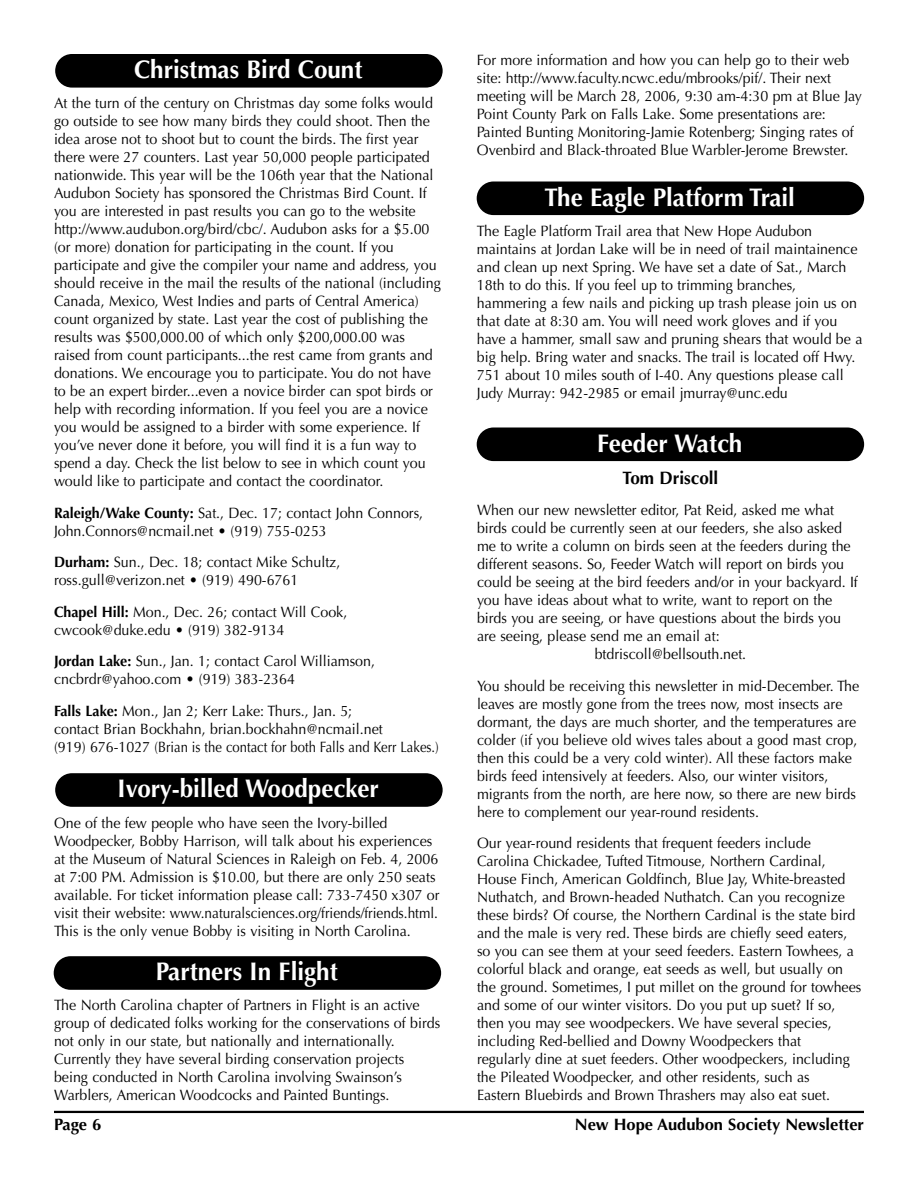
<style>
.page{position:relative;width:918px;height:1188px;background:#fff}
.page>*{position:absolute;margin:0;border:0;box-sizing:border-box;transform-origin:0 0}
.t1{font:700 25.5px "Optima";color:#fff;scale:.95 1}
.t2{font:700 18px "Optima";color:#000;scale:.95 1}
.t3{font:700 16.5px "Optima";color:#000}
.t4{font:15px/18px "Optima";color:#000;scale:.95 1}
.s1{font-weight:700}
</style>
<div class="page">
<hr style="left:54px;top:1111px;width:810px;height:2px;background:#000">
<div style="left:55px;top:54px;width:388px;height:34px;background:#000;border-radius:17px"></div>
<div style="left:477px;top:182px;width:387px;height:33px;background:#000;border-radius:17px"></div>
<div style="left:477px;top:428px;width:387px;height:33px;background:#000;border-radius:17px"></div>
<div style="left:55px;top:773px;width:388px;height:34px;background:#000;border-radius:17px"></div>
<div style="left:54px;top:956px;width:387px;height:34px;background:#000;border-radius:17px"></div>
<h1 class="t1" style="left:134px;top:59px;width:242px">Christmas Bird Count</h1>
<p class="t4" style="left:54px;top:95px;width:409px">At the turn of the century on Christmas day some folks would go outside to see how many birds they could shoot. Then the idea arose not to shoot but to count the birds. The first year there were 27 counters. Last year 50,000 people participated nationwide. This year will be the 106th year that the National Audubon Society has sponsored the Christmas Bird Count. If you are interested in past results you can go to the website http://www.audubon.org/bird/cbc/. Audubon asks for a $5.00 (or more) donation for participating in the count. If you participate and give the compiler your name and address, you should receive in the mail the results of the national (including Canada, Mexico, West Indies and parts of Central America) count organized by state. Last year the cost of publishing the results was $500,000.00 of which only $200,000.00 was raised from count participants...the rest came from grants and donations. We encourage you to participate. You do not have to be an expert birder...even a novice birder can spot birds or help with recording information. If you feel you are a novice you would be assigned to a birder with some experience. If you’ve never done it before, you will find it is a fun way to spend a day. Check the list below to see in which count you would like to participate and contact the coordinator.</p>
<p class="t4" style="left:54px;top:505px;width:390px"><span class="s1">Raleigh/Wake County:</span> Sat., Dec. 17; contact John Connors,<br>John.Connors@ncmail.net • (919) 755-0253</p>
<p class="t4" style="left:54px;top:554px;width:303px"><span class="s1">Durham:</span> Sun., Dec. 18; contact Mike Schultz, ross.gull@verizon.net • (919) 490-6761</p>
<p class="t4" style="left:54px;top:604px;width:310px"><span class="s1">Chapel Hill:</span> Mon., Dec. 26; contact Will Cook, cwcook@duke.edu • (919) 382-9134</p>
<p class="t4" style="left:54px;top:653px;width:340px"><span class="s1">Jordan Lake:</span> Sun., Jan. 1; contact Carol Williamson, cncbrdr@yahoo.com • (919) 383-2364</p>
<p class="t4" style="left:54px;top:703px;width:407px"><span class="s1">Falls Lake:</span> Mon., Jan 2; Kerr Lake: Thurs., Jan. 5;<br>contact Brian Bockhahn, brian.bockhahn@ncmail.net<br>(919) 676-1027 (Brian is the contact for both Falls and Kerr Lakes.)</p>
<h1 class="t1" style="left:118px;top:778px;width:277px">Ivory-billed Woodpecker</h1>
<p class="t4" style="left:54px;top:815px;width:407px">One of the few people who have seen the Ivory-billed Woodpecker, Bobby Harrison, will talk about his experiences at the Museum of Natural Sciences in Raleigh on Feb. 4, 2006 at 7:00 PM. Admission is $10.00, but there are only 250 seats available. For ticket information please call: 733-7450 x307 or visit their website: www.naturalsciences.org/friends/friends.html.<br>This is the only venue Bobby is visiting in North Carolina.</p>
<h1 class="t1" style="left:156px;top:961px;width:193px">Partners In Flight</h1>
<p class="t4" style="left:54px;top:997px;width:408px">The North Carolina chapter of Partners in Flight is an active group of dedicated folks working for the conservations of birds not only in our state, but nationally and internationally.<br>Currently they have several birding conservation projects being conducted in North Carolina involving Swainson’s Warblers, American Woodcocks and Painted Buntings.</p>
<p class="t4" style="left:477px;top:53px;width:407px">For more information and how you can help go to their web site: http://www.faculty.ncwc.edu/mbrooks/pif/. Their next meeting will be March 28, 2006, 9:30 am-4:30 pm at Blue Jay Point County Park on Falls Lake. Some presentations are:<br>Painted Bunting Monitoring-Jamie Rotenberg; Singing rates of Ovenbird and Black-throated Blue Warbler-Jerome Brewster.</p>
<h1 class="t1" style="left:545px;top:186px;width:265px">The Eagle Platform Trail</h1>
<p class="t4" style="left:477px;top:224px;width:407px">The Eagle Platform Trail area that New Hope Audubon maintains at Jordan Lake will be in need of trail maintainence and clean up next Spring. We have set a date of Sat., March 18th to do this. If you feel up to trimming branches, hammering a few nails and picking up trash please join us on that date at 8:30 am. You will need work gloves and if you have a hammer, small saw and pruning shears that would be a big help. Bring water and snacks. The trail is located off Hwy.<br>751 about 10 miles south of I-40. Any questions please call Judy Murray: 942-2985 or email jmurray@unc.edu</p>
<h1 class="t1" style="left:597px;top:432px;width:154px">Feeder Watch</h1>
<p class="t2" style="left:623px;top:470px;width:102px">Tom Driscoll</p>
<p class="t4" style="left:477px;top:503px;width:378px">When our new newsletter editor, Pat Reid, asked me what</p>
<p class="t4" style="left:477px;top:521px;width:386px">birds could be currently seen at our feeders, she also asked</p>
<p class="t4" style="left:477px;top:539px;width:395px">me to write a column on birds seen at the feeders during the</p>
<p class="t4" style="left:477px;top:557px;width:388px">different seasons. So, Feeder Watch will report on birds you</p>
<p class="t4" style="left:477px;top:575px;width:403px">could be seeing at the bird feeders and/or in your backyard. If</p>
<p class="t4" style="left:477px;top:593px;width:376px">you have ideas about what to write, want to report on the</p>
<p class="t4" style="left:477px;top:611px;width:385px">birds you are seeing, or have questions about the birds you</p>
<p class="t4" style="left:477px;top:629px;width:257px">are seeing, please send me an email at:</p>
<p class="t4" style="left:595px;top:647px;width:161px">btdriscoll@bellsouth.net.</p>
<p class="t4" style="left:477px;top:678px;width:404px">You should be receiving this newsletter in mid-December. The leaves are mostly gone from the trees now, most insects are dormant, the days are much shorter, and the temperatures are colder (if you believe old wives tales about a good mast crop, then this could be a very cold winter). All these factors make birds feed intensively at feeders. Also, our winter visitors, migrants from the north, are here now, so there are new birds here to complement our year-round residents.</p>
<p class="t4" style="left:477px;top:836px;width:406px">Our year-round residents that frequent feeders include Carolina Chickadee, Tufted Titmouse, Northern Cardinal, House Finch, American Goldfinch, Blue Jay, White-breasted Nuthatch, and Brown-headed Nuthatch. Can you recognize these birds? Of course, the Northern Cardinal is the state bird and the male is very red. These birds are chiefly seed eaters, so you can see them at your seed feeders. Eastern Towhees, a colorful black and orange, eat seeds as well, but usually on the ground. Sometimes, I put millet on the ground for towhees and some of our winter visitors. Do you put up suet? If so, then you may see woodpeckers. We have several species, including Red-bellied and Downy Woodpeckers that<br>regularly dine at suet feeders. Other woodpeckers, including the Pileated Woodpecker, and other residents, such as<br>Eastern Bluebirds and Brown Thrashers may also eat suet.</p>
<p class="t3" style="left:54px;top:1117px;width:49px">Page 6</p>
<p class="t3" style="left:575px;top:1117px;width:291px">New Hope Audubon Society Newsletter</p>
</div>
